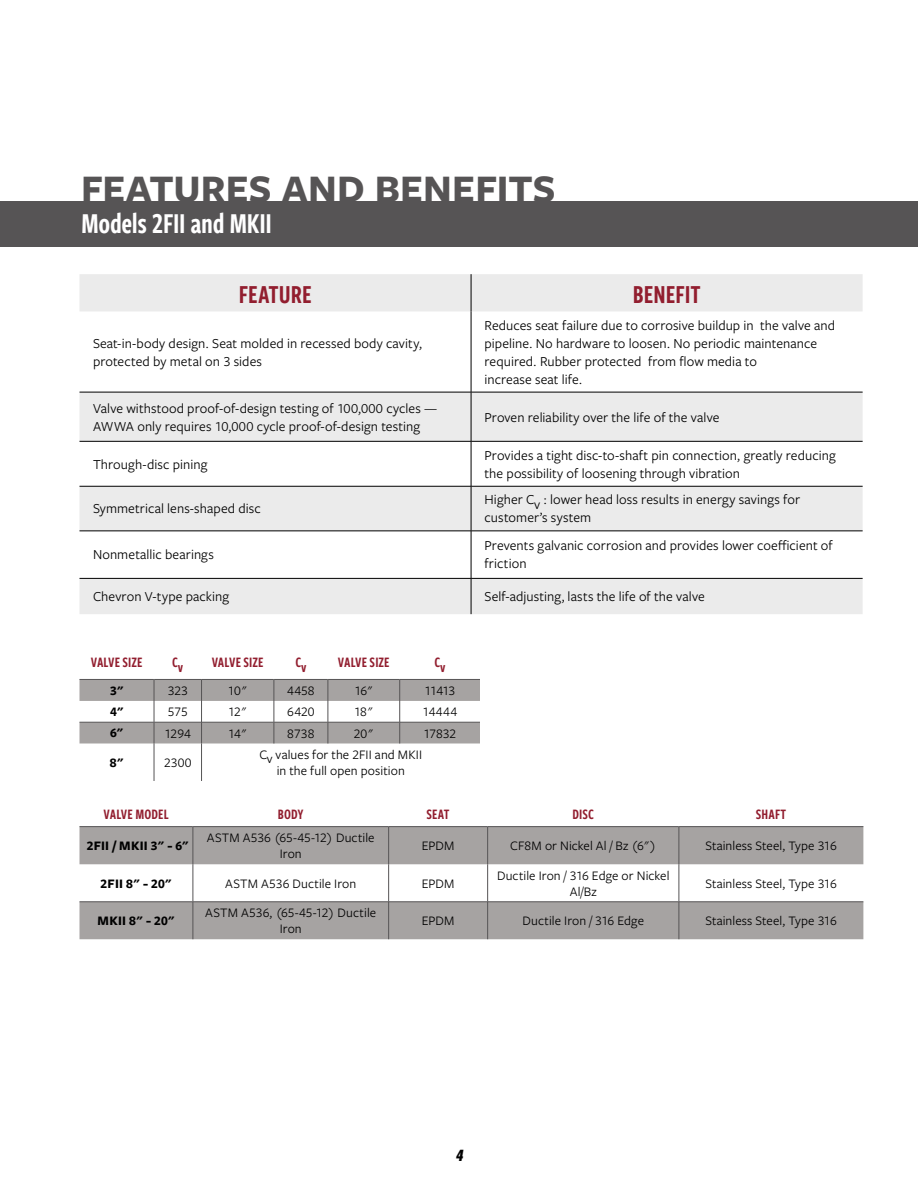
<style>
.page{position:relative;width:918px;height:1188px;background:#fff}
.page>*{position:absolute;margin:0;border:0;box-sizing:border-box;transform-origin:0 0}
.t1{font:700 40.5px "Freight Sans Pro";letter-spacing:.005em;color:#565455}
.t2{font:30px "Freight Sans Cmp Pro Semi";letter-spacing:-.015em;color:#fff}
.t3{font:27px "Freight Sans Cmp Pro Semi";color:#921e2f}
.t4{font:italic 700 18px "Freight Sans Cmp Pro";color:#000}
.t5{font:15px "Freight Sans Cmp Pro Semi";letter-spacing:.005em;color:#921e2f}
.t6{font:14.25px/18px "Freight Sans Pro";letter-spacing:.005em;color:#000}
.t7{font:13.5px/16.2px "Freight Sans Pro";letter-spacing:.005em;color:#000;text-align:center}
.t8{font:700 13.5px "Freight Sans Pro";letter-spacing:.015em;color:#000}
</style>
<div class="page">
<div style="left:0;top:201px;width:918px;height:46px;background:#565455"></div>
<svg style="left:80px;top:679px;width:400px;height:64px"></svg>
<hr style="left:154px;top:743px;width:1px;height:38px;background:#565455">
<hr style="left:201px;top:743px;width:1px;height:38px;background:#565455">
<svg style="left:80px;top:827px;width:783px;height:112px;fill:#a6a3a2"></svg>
<hr style="left:80px;top:826px;width:113px;height:1px;background:#565455">
<hr style="left:193px;top:826px;width:195px;height:1px;background:#565455">
<hr style="left:193px;top:826px;width:1px;height:38px;background:#565455">
<hr style="left:389px;top:826px;width:98px;height:1px;background:#565455">
<hr style="left:388px;top:826px;width:1px;height:38px;background:#565455">
<hr style="left:488px;top:826px;width:191px;height:1px;background:#565455">
<hr style="left:487px;top:826px;width:1px;height:38px;background:#565455">
<hr style="left:679px;top:826px;width:184px;height:1px;background:#565455">
<hr style="left:679px;top:826px;width:1px;height:38px;background:#565455">
<hr style="left:193px;top:864px;width:1px;height:38px;background:#565455">
<hr style="left:388px;top:864px;width:1px;height:38px;background:#565455">
<hr style="left:487px;top:864px;width:1px;height:38px;background:#565455">
<hr style="left:679px;top:864px;width:1px;height:38px;background:#565455">
<hr style="left:80px;top:902px;width:113px;height:1px;background:#565455">
<hr style="left:193px;top:902px;width:195px;height:1px;background:#565455">
<hr style="left:193px;top:902px;width:1px;height:37px;background:#565455">
<hr style="left:389px;top:902px;width:98px;height:1px;background:#565455">
<hr style="left:388px;top:902px;width:1px;height:37px;background:#565455">
<hr style="left:488px;top:902px;width:191px;height:1px;background:#565455">
<hr style="left:487px;top:902px;width:1px;height:37px;background:#565455">
<hr style="left:679px;top:902px;width:184px;height:1px;background:#565455">
<hr style="left:679px;top:902px;width:1px;height:37px;background:#565455">
<svg style="left:80px;top:274px;width:783px;height:340px"></svg>
<hr style="left:471px;top:311px;width:1px;height:81px;background:#000">
<hr style="left:80px;top:392px;width:391px;height:1px;background:#000">
<hr style="left:471px;top:392px;width:392px;height:1px;background:#000">
<hr style="left:471px;top:392px;width:1px;height:49px;background:#000">
<hr style="left:80px;top:441px;width:391px;height:1px;background:#000">
<hr style="left:471px;top:441px;width:392px;height:1px;background:#000">
<hr style="left:471px;top:442px;width:1px;height:44px;background:#000">
<hr style="left:80px;top:486px;width:391px;height:1px;background:#000">
<hr style="left:471px;top:486px;width:392px;height:1px;background:#000">
<hr style="left:471px;top:486px;width:1px;height:45px;background:#000">
<hr style="left:80px;top:531px;width:391px;height:1px;background:#000">
<hr style="left:471px;top:531px;width:392px;height:1px;background:#000">
<hr style="left:471px;top:531px;width:1px;height:47px;background:#000">
<hr style="left:80px;top:578px;width:391px;height:1px;background:#000">
<hr style="left:471px;top:578px;width:392px;height:1px;background:#000">
<hr style="left:471px;top:579px;width:1px;height:35px;background:#000">
<hr style="left:471px;top:274px;width:1px;height:37px;background:#000">
<h1 class="t1" style="left:81px;top:161px;width:476px">FEATURES AND BENEFITS</h1>
<h2 class="t2" style="left:81px;top:203px;width:193px">Models 2FII and MKII</h2>
<h3 class="t3" style="left:239px;top:276px;width:75px">FEATURE</h3>
<h3 class="t3" style="left:633px;top:276px;width:69px">BENEFIT</h3>
<p class="t6" style="left:93px;top:333px;width:331px">Seat-in-body design. Seat molded in recessed body cavity, protected by metal on 3 sides</p>
<p class="t6" style="left:485px;top:315px;width:352px">Reduces seat failure due to corrosive buildup in the valve and pipeline. No hardware to loosen. No periodic maintenance required. Rubber protected from flow media to<br>increase seat life.</p>
<p class="t6" style="left:93px;top:398px;width:346px">Valve withstood proof-of-design testing of 100,000 cycles —<br>AWWA only requires 10,000 cycle proof-of-design testing</p>
<p class="t6" style="left:485px;top:407px;width:236px">Proven reliability over the life of the valve</p>
<p class="t6" style="left:93px;top:454px;width:116px">Through-disc pining</p>
<p class="t6" style="left:485px;top:445px;width:353px">Provides a tight disc-to-shaft pin connection, greatly reducing the possibility of loosening through vibration</p>
<p class="t6" style="left:93px;top:499px;width:169px">Symmetrical lens-shaped disc</p>
<p class="t6" style="left:485px;top:490px;width:317px">Higher Cv : lower head loss results in energy savings for customer’s system</p>
<p class="t6" style="left:93px;top:545px;width:122px">Nonmetallic bearings</p>
<p class="t6" style="left:485px;top:536px;width:350px">Prevents galvanic corrosion and provides lower coefficient of friction</p>
<p class="t6" style="left:93px;top:587px;width:138px">Chevron V-type packing</p>
<p class="t6" style="left:485px;top:587px;width:222px">Self-adjusting, lasts the life of the valve</p>
<p class="t5" style="left:91px;top:652px;width:53px">VALVE SIZE</p>
<p class="t5" style="left:172px;top:654px;width:13px">Cv</p>
<p class="t5" style="left:212px;top:652px;width:53px">VALVE SIZE</p>
<p class="t5" style="left:295px;top:654px;width:13px">Cv</p>
<p class="t5" style="left:338px;top:652px;width:53px">VALVE SIZE</p>
<p class="t5" style="left:434px;top:654px;width:13px">Cv</p>
<p class="t8" style="left:110px;top:681px;width:15px">3"</p>
<p class="t7" style="left:168px;top:682px;width:22px">323</p>
<p class="t7" style="left:228px;top:682px;width:21px">10"</p>
<p class="t7" style="left:287px;top:682px;width:29px">4458</p>
<p class="t7" style="left:354px;top:682px;width:20px">16"</p>
<p class="t7" style="left:425px;top:682px;width:32px">11413</p>
<p class="t8" style="left:110px;top:702px;width:15px">4"</p>
<p class="t7" style="left:168px;top:703px;width:21px">575</p>
<p class="t7" style="left:228px;top:703px;width:21px">12"</p>
<p class="t7" style="left:287px;top:703px;width:29px">6420</p>
<p class="t7" style="left:354px;top:703px;width:21px">18"</p>
<p class="t7" style="left:423px;top:703px;width:36px">14444</p>
<p class="t8" style="left:110px;top:724px;width:15px">6"</p>
<p class="t7" style="left:165px;top:724px;width:28px">1294</p>
<p class="t7" style="left:228px;top:724px;width:21px">14"</p>
<p class="t7" style="left:287px;top:724px;width:29px">8738</p>
<p class="t7" style="left:354px;top:724px;width:22px">20"</p>
<p class="t7" style="left:423px;top:724px;width:34px">17832</p>
<p class="t8" style="left:110px;top:753px;width:15px">8"</p>
<p class="t7" style="left:164px;top:754px;width:29px">2300</p>
<p class="t7" style="left:259px;top:746px;width:164px">Cv values for the 2FII and MKII in the full open position</p>
<p class="t5" style="left:104px;top:804px;width:67px">VALVE MODEL</p>
<p class="t5" style="left:278px;top:804px;width:27px">BODY</p>
<p class="t5" style="left:427px;top:804px;width:25px">SEAT</p>
<p class="t5" style="left:572px;top:804px;width:23px">DISC</p>
<p class="t5" style="left:756px;top:804px;width:32px">SHAFT</p>
<p class="t8" style="left:87px;top:836px;width:103px">2FII / MKII 3" - 6"</p>
<p class="t7" style="left:207px;top:829px;width:169px">ASTM A536 (65-45-12) Ductile<br>Iron</p>
<p class="t7" style="left:422px;top:837px;width:34px">EPDM</p>
<p class="t7" style="left:510px;top:837px;width:148px">CF8M or Nickel Al / Bz (6")</p>
<p class="t7" style="left:705px;top:837px;width:133px">Stainless Steel, Type 316</p>
<p class="t8" style="left:101px;top:874px;width:73px">2FII 8" - 20"</p>
<p class="t7" style="left:225px;top:875px;width:132px">ASTM A536 Ductile Iron</p>
<p class="t7" style="left:422px;top:875px;width:34px">EPDM</p>
<p class="t7" style="left:497px;top:867px;width:174px">Ductile Iron / 316 Edge or Nickel<br>Al/Bz</p>
<p class="t7" style="left:705px;top:875px;width:133px">Stainless Steel, Type 316</p>
<p class="t8" style="left:98px;top:911px;width:79px">MKII 8" - 20"</p>
<p class="t7" style="left:205px;top:904px;width:172px">ASTM A536, (65-45-12) Ductile<br>Iron</p>
<p class="t7" style="left:422px;top:912px;width:34px">EPDM</p>
<p class="t7" style="left:523px;top:912px;width:123px">Ductile Iron / 316 Edge</p>
<p class="t7" style="left:705px;top:912px;width:133px">Stainless Steel, Type 316</p>
<p class="t4" style="left:455px;top:1143px;width:13px">4</p>
</div>
